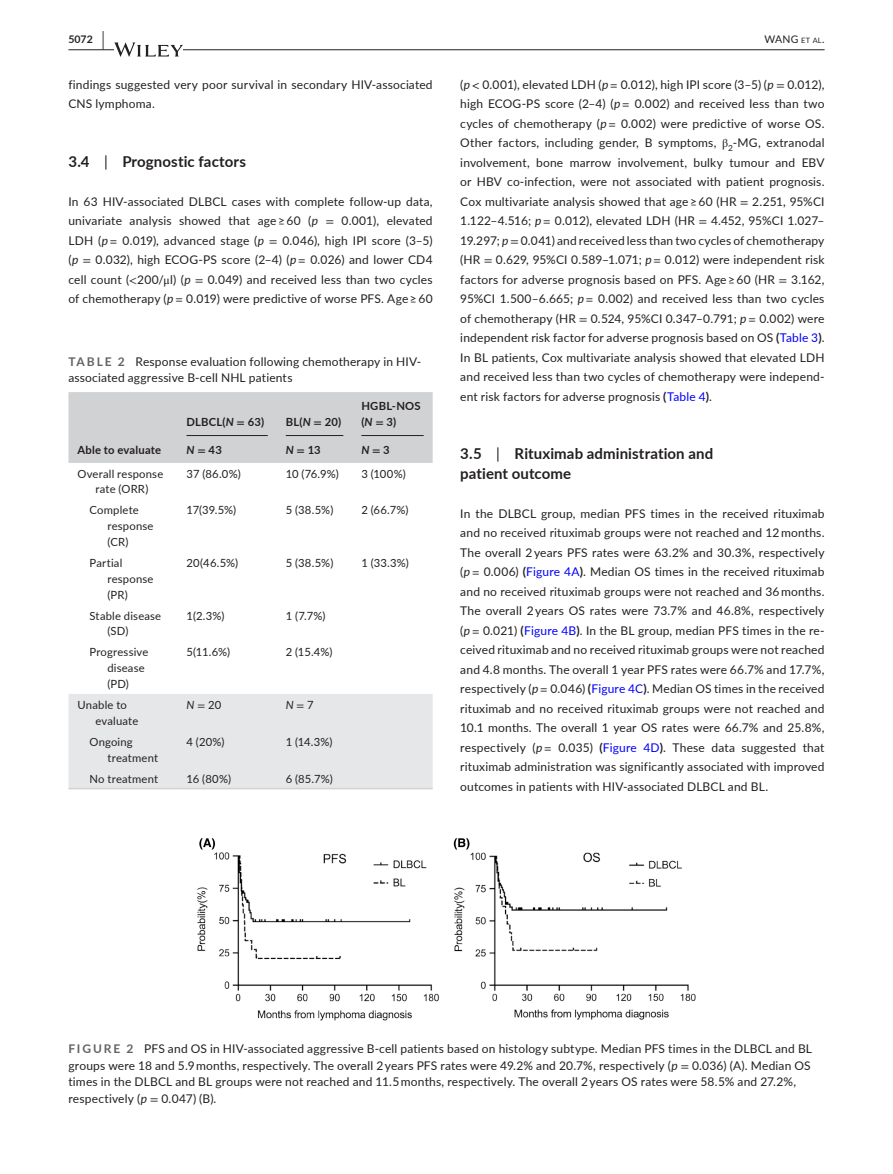
<style>
.page{position:relative;width:893px;height:1174px;background:#fff}
.page>*{position:absolute;margin:0;border:0;box-sizing:border-box;transform-origin:0 0}
.t1{font:700 15px/19.5px "Lato";letter-spacing:.005em;color:#231f20}
.t2{font:12px/19.5px "Lato";letter-spacing:.015em;color:#231f20}
.t3{font:11.25px/15.8px "Lato";letter-spacing:.015em;color:#231f20}
.t4{font:700 11.25px/15.8px "Lato";letter-spacing:.02em;color:#231f20}
.t5{font:italic 700 11.25px "Lato";color:#231f20}
.t6{font:italic 11.25px "Lato";color:#231f20}
.t7{font:10.5px "Lato";color:#231f20}
.t8{font:700 10.5px "Lato";color:#231f20}
.s1{font-size:19.5px}
.s2{font-size:7.35px}
.s3{font-style:italic}
.s4{font-family:"STIX";font-style:italic}
.s5{font-family:"STIX"}
.s6{font-weight:700}
.s7{color:#00f}
.s8{font-weight:400}
.s9{font-weight:700;color:#636366}
.s10{font-family:"STIX";font-style:normal}
.s11{font-style:normal}
</style>
<div class="page">
<hr style="left:68px;top:49px;width:756px;height:1px;background:#231f20">
<svg style="left:114px;top:42px;width:69px;height:15px"></svg>
<div style="left:68px;top:392px;width:365px;height:71px;background:#d1d2d4"></div>
<div style="left:68px;top:694px;width:365px;height:94px;background:#e6e7e9"></div>
<hr style="left:68px;top:788px;width:110px;height:1px;background:#d1d2d4">
<hr style="left:178px;top:788px;width:99px;height:1px;background:#d1d2d4">
<hr style="left:277px;top:788px;width:75px;height:1px;background:#d1d2d4">
<hr style="left:352px;top:788px;width:81px;height:1px;background:#d1d2d4">
<hr style="left:187px;top:435px;width:81px;height:1px;background:#231f20">
<hr style="left:286px;top:435px;width:57px;height:1px;background:#231f20">
<hr style="left:361px;top:435px;width:63px;height:1px;background:#231f20">
<img style="left:197px;top:838px;width:499px;height:183px">
<p class="t8" style="left:68px;top:31px;width:37px">5072 <span class="s1">|</span></p>
<p class="t7" style="left:764px;top:31px;width:61px">WANG <span class="s2">et al</span>.</p>
<p class="t2" style="left:68px;top:74px;width:366px">findings suggested very poor survival in secondary HIV-associated<br>CNS lymphoma.</p>
<p class="t2" style="left:460px;top:74px;width:366px;text-align:justify">(<span class="s3">p</span> <span class="s4">&lt;</span> 0.001), elevated LDH (<span class="s3">p</span> <span class="s4">=</span> 0.012), high IPI score (3–5) (<span class="s3">p</span> <span class="s5">=</span> 0.012), high ECOG-PS score (2–4) (<span class="s3">p</span> <span class="s4">=</span> 0.002) and received less than two cycles of chemotherapy (<span class="s3">p</span> <span class="s4">=</span> 0.002) were predictive of worse OS.<br>Other factors, including gender, B symptoms, <span class="s5">β</span><sub>2</sub>-MG, extranodal involvement, bone marrow involvement, bulky tumour and EBV or HBV co-infection, were not associated with patient prognosis.<br>Cox multivariate analysis showed that age ≥ 60 (HR <span class="s5">=</span> 2.251, 95%CI 1.122–4.516; <span class="s3">p</span> <span class="s4">=</span> 0.012), elevated LDH (HR <span class="s5">=</span> 4.452, 95%CI 1.027– 19.297; <span class="s3">p</span> <span class="s5">=</span> 0.041) and received less than two cycles of chemotherapy (HR <span class="s5">=</span> 0.629, 95%CI 0.589–1.071; <span class="s3">p</span> <span class="s4">=</span> 0.012) were independent risk factors for adverse prognosis based on PFS. Age ≥ 60 (HR <span class="s5">=</span> 3.162, 95%CI 1.500–6.665; <span class="s3">p</span> <span class="s4">=</span> 0.002) and received less than two cycles of chemotherapy (HR <span class="s5">=</span> 0.524, 95%CI 0.347–0.791; <span class="s3">p</span> <span class="s4">=</span> 0.002) were independent risk factor for adverse prognosis based on OS <span class="s6">(</span><span class="s7">Table 3</span><span class="s6">)</span>.<br>In BL patients, Cox multivariate analysis showed that elevated LDH and received less than two cycles of chemotherapy were independ&shy;ent risk factors for adverse prognosis <span class="s6">(</span><span class="s7">Table 4</span><span class="s6">)</span>.</p>
<p class="t1" style="left:68px;top:151px;width:179px">3.4 <span class="s8">|</span> Prognostic factors</p>
<p class="t2" style="left:68px;top:191px;width:366px;text-align:justify">In 63 HIV-associated DLBCL cases with complete follow-up data, univariate analysis showed that age ≥ 60 (<span class="s3">p</span> <span class="s5">=</span> 0.001), elevated LDH (<span class="s3">p</span> <span class="s4">=</span> 0.019), advanced stage (<span class="s3">p</span> <span class="s5">=</span> 0.046), high IPI score (3–5) (<span class="s3">p</span> <span class="s5">=</span> 0.032), high ECOG-PS score (2–4) (<span class="s3">p</span> <span class="s4">=</span> 0.026) and lower CD4 cell count (<span class="s5">&lt;</span>200/<span class="s5">μ</span>l) (<span class="s3">p</span> <span class="s5">=</span> 0.049) and received less than two cycles of chemotherapy (<span class="s3">p</span> <span class="s4">=</span> 0.019) were predictive of worse PFS. Age ≥ 60</p>
<p class="t2" style="left:68px;top:353px;width:354px;line-height:16.5px"><span class="s9">TABLE 2</span> Response evaluation following chemotherapy in HIV&shy;associated aggressive B-cell NHL patients</p>
<p class="t4" style="left:187px;top:414px;width:79px">DLBCL(<span class="s3">N</span> <span class="s5">=</span> 63)</p>
<p class="t4" style="left:286px;top:414px;width:57px">BL(<span class="s3">N</span> <span class="s5">=</span> 20)</p>
<p class="t4" style="left:361px;top:398px;width:61px">HGBL-NOS (<span class="s3">N</span> <span class="s5">=</span> 3)</p>
<p class="t4" style="left:77px;top:441px;width:85px">Able to evaluate</p>
<p class="t4" style="left:187px;top:441px;width:37px"><span class="s3">N</span><span class="s5">=</span>43</p>
<p class="t4" style="left:286px;top:441px;width:36px"><span class="s3">N</span><span class="s5">=</span>13</p>
<p class="t5" style="left:361px;top:441px;width:30px">N<span class="s10">=</span><span class="s11">3</span></p>
<p class="t3" style="left:77px;top:465px;width:87px;text-align:center">Overall response rate (ORR)</p>
<p class="t3" style="left:187px;top:465px;width:56px">37 (86.0%)</p>
<p class="t3" style="left:286px;top:465px;width:55px">10 (76.9%)</p>
<p class="t3" style="left:361px;top:465px;width:46px">3 (100%)</p>
<p class="t3" style="left:107px;top:502px;width:48px;text-indent:-18px">Complete response (CR)</p>
<p class="t3" style="left:187px;top:502px;width:51px">17(39.5%)</p>
<p class="t3" style="left:286px;top:502px;width:49px">5 (38.5%)</p>
<p class="t3" style="left:361px;top:502px;width:49px">2 (66.7%)</p>
<p class="t3" style="left:107px;top:554px;width:48px;text-indent:-18px">Partial response (PR)</p>
<p class="t3" style="left:187px;top:554px;width:53px">20(46.5%)</p>
<p class="t3" style="left:286px;top:554px;width:49px">5 (38.5%)</p>
<p class="t3" style="left:361px;top:554px;width:49px">1 (33.3%)</p>
<p class="t3" style="left:107px;top:607px;width:55px;text-indent:-18px">Stable disease (SD)</p>
<p class="t3" style="left:187px;top:607px;width:40px">1(2.3%)</p>
<p class="t3" style="left:286px;top:607px;width:41px">1 (7.7%)</p>
<p class="t3" style="left:107px;top:644px;width:42px;text-indent:-18px">Progressive disease (PD)</p>
<p class="t3" style="left:187px;top:644px;width:45px">5(11.6%)</p>
<p class="t3" style="left:286px;top:644px;width:48px">2 (15.4%)</p>
<p class="t3" style="left:95px;top:696px;width:44px;text-indent:-18px">Unable to evaluate</p>
<p class="t3" style="left:187px;top:696px;width:36px"><span class="s3">N</span><span class="s5">=</span>20</p>
<p class="t6" style="left:286px;top:697px;width:29px">N<span class="s10">=</span><span class="s11">7</span></p>
<p class="t3" style="left:107px;top:733px;width:52px;text-indent:-18px">Ongoing treatment</p>
<p class="t3" style="left:187px;top:733px;width:40px">4 (20%)</p>
<p class="t3" style="left:286px;top:733px;width:48px">1 (14.3%)</p>
<p class="t3" style="left:89px;top:770px;width:70px">No treatment</p>
<p class="t3" style="left:187px;top:770px;width:46px">16 (80%)</p>
<p class="t3" style="left:286px;top:770px;width:49px">6 (85.7%)</p>
<p class="t1" style="left:460px;top:443px;width:254px">3.5 <span class="s8">|</span> Rituximab administration and patient outcome</p>
<p class="t2" style="left:460px;top:503px;width:366px;text-align:justify">In the DLBCL group, median PFS times in the received rituximab and no received rituximab groups were not reached and 12 months.<br>The overall 2 years PFS rates were 63.2% and 30.3%, respectively (<span class="s3">p</span> <span class="s4">=</span> 0.006) <span class="s6">(</span><span class="s7">Figure 4A</span><span class="s6">)</span>. Median OS times in the received rituximab and no received rituximab groups were not reached and 36 months.<br>The overall 2 years OS rates were 73.7% and 46.8%, respectively (<span class="s3">p</span> <span class="s4">=</span> 0.021) <span class="s6">(</span><span class="s7">Figure 4B</span><span class="s6">)</span>. In the BL group, median PFS times in the re&shy;ceived rituximab and no received rituximab groups were not reached and 4.8 months. The overall 1 year PFS rates were 66.7% and 17.7%, respectively (<span class="s3">p</span> <span class="s4">=</span> 0.046) <span class="s6">(</span><span class="s7">Figure 4C</span><span class="s6">)</span>. Median OS times in the received rituximab and no received rituximab groups were not reached and 10.1 months. The overall 1 year OS rates were 66.7% and 25.8%, respectively (<span class="s3">p</span> <span class="s4">=</span> 0.035) <span class="s6">(</span><span class="s7">Figure 4D</span><span class="s6">)</span>. These data suggested that rituximab administration was significantly associated with improved outcomes in patients with HIV-associated DLBCL and BL.</p>
<p class="t2" style="left:68px;top:1040px;width:745px;line-height:16.5px"><span class="s9">FIGURE 2</span> PFS and OS in HIV-associated aggressive B-cell patients based on histology subtype. Median PFS times in the DLBCL and BL groups were 18 and 5.9 months, respectively. The overall 2 years PFS rates were 49.2% and 20.7%, respectively (<span class="s3">p</span> <span class="s5">=</span> 0.036) (A). Median OS times in the DLBCL and BL groups were not reached and 11.5 months, respectively. The overall 2 years OS rates were 58.5% and 27.2%, respectively (<span class="s3">p</span> <span class="s5">=</span> 0.047) (B).</p>
</div>
